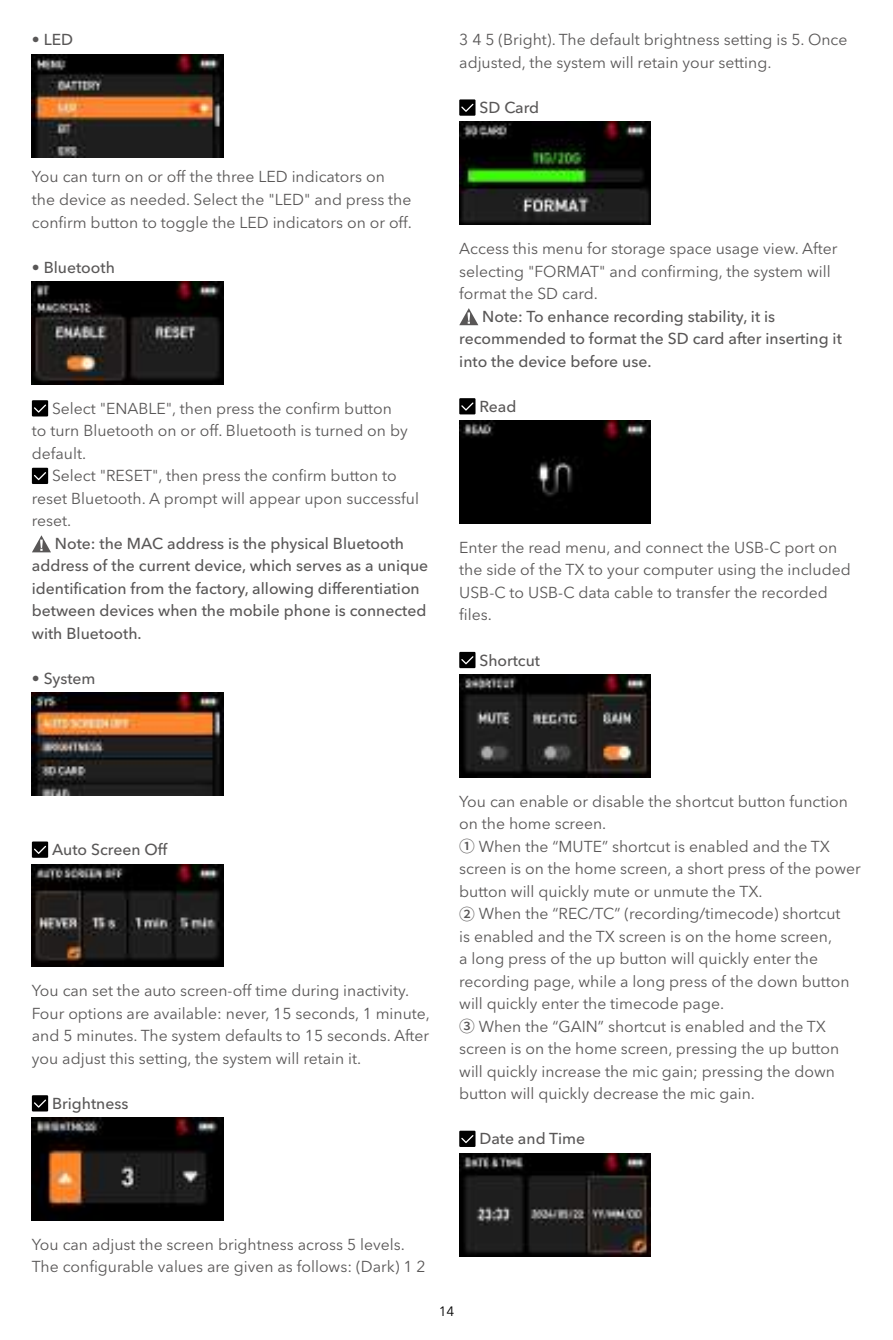
<style>
.page{position:relative;width:893px;height:1340px;background:#fff}
.page>*{position:absolute;margin:0;border:0;box-sizing:border-box;transform-origin:0 0}
.t1{font:15.75px/22.5px "Avenir Next LT Pro";color:#595757}
.t2{font:500 15.75px/22.3px "Avenir Next LT Pro";color:#595757}
.t3{font:13.5px "Avenir Next LT Pro";color:#000}
.s1{font-weight:400}
.s2{font-family:"Noto Sans Hans";font-weight:500}
</style>
<div class="page">
<img style="left:32px;top:54px;width:191px;height:103px">
<img style="left:32px;top:281px;width:191px;height:103px">
<div style="left:32px;top:400px;width:16px;height:16px;background:#000"></div>
<svg style="left:34px;top:404px;width:12px;height:8px"></svg>
<div style="left:32px;top:468px;width:16px;height:16px;background:#000"></div>
<svg style="left:34px;top:472px;width:12px;height:8px"></svg>
<svg style="left:32px;top:535px;width:19px;height:17px"></svg>
<img style="left:32px;top:693px;width:191px;height:102px">
<div style="left:32px;top:841px;width:16px;height:16px;background:#000"></div>
<svg style="left:34px;top:845px;width:12px;height:9px"></svg>
<img style="left:32px;top:864px;width:191px;height:102px">
<div style="left:32px;top:1095px;width:16px;height:16px;background:#000"></div>
<svg style="left:34px;top:1099px;width:12px;height:8px"></svg>
<img style="left:32px;top:1117px;width:191px;height:103px">
<div style="left:459px;top:99px;width:16px;height:17px;background:#000"></div>
<svg style="left:461px;top:104px;width:12px;height:8px"></svg>
<img style="left:459px;top:122px;width:192px;height:103px">
<svg style="left:459px;top:308px;width:19px;height:17px"></svg>
<div style="left:459px;top:398px;width:16px;height:16px;background:#000"></div>
<svg style="left:461px;top:402px;width:12px;height:8px"></svg>
<img style="left:459px;top:420px;width:192px;height:103px">
<div style="left:459px;top:652px;width:16px;height:16px;background:#000"></div>
<svg style="left:461px;top:656px;width:12px;height:8px"></svg>
<img style="left:459px;top:674px;width:192px;height:103px">
<div style="left:459px;top:1130px;width:16px;height:16px;background:#000"></div>
<svg style="left:461px;top:1135px;width:12px;height:8px"></svg>
<img style="left:459px;top:1153px;width:192px;height:103px">
<p class="t2" style="left:32px;top:29px;width:43px"><span class="s1">•</span> LED</p>
<p class="t1" style="left:32px;top:166px;width:381px">You can turn on or off the three LED indicators on the device as needed. Select the "LED" and press the confirm button to toggle the LED indicators on or off.</p>
<p class="t2" style="left:32px;top:256px;width:84px"><span class="s1">•</span> Bluetooth</p>
<p class="t1" style="left:32px;top:397px;width:377px;text-indent:20px">Select "ENABLE", then press the confirm button to turn Bluetooth on or off. Bluetooth is turned on by default.</p>
<p class="t1" style="left:32px;top:465px;width:389px;text-indent:20px">Select "RESET", then press the confirm button to reset Bluetooth. A prompt will appear upon successful reset.</p>
<p class="t2" style="left:32px;top:532px;width:398px;text-indent:23px">Note: the MAC address is the physical Bluetooth address of the current device, which serves as a unique identification from the factory, allowing differentiation between devices when the mobile phone is connected with Bluetooth.</p>
<p class="t2" style="left:32px;top:667px;width:65px"><span class="s1">•</span> System</p>
<p class="t1" style="left:459px;top:29px;width:390px">3 4 5 (Bright). The default brightness setting is 5. Once adjusted, the system will retain your setting.</p>
<p class="t2" style="left:479px;top:96px;width:61px">SD Card</p>
<p class="t1" style="left:459px;top:237px;width:380px">Access this menu for storage space usage view. After selecting "FORMAT" and confirming, the system will format the SD card.</p>
<p class="t2" style="left:459px;top:305px;width:384px;text-indent:23px">Note: To enhance recording stability, it is recommended to format the SD card after inserting it into the device before use.</p>
<p class="t2" style="left:479px;top:395px;width:38px">Read</p>
<p class="t1" style="left:459px;top:536px;width:393px">Enter the read menu, and connect the USB-C port on the side of the TX to your computer using the included USB-C to USB-C data cable to transfer the recorded files.</p>
<p class="t2" style="left:479px;top:649px;width:62px">Shortcut</p>
<p class="t2" style="left:52px;top:838px;width:117px">Auto Screen Off</p>
<p class="t1" style="left:32px;top:979px;width:400px">You can set the auto screen-off time during inactivity.<br>Four options are available: never, 15 seconds, 1 minute, and 5 minutes. The system defaults to 15 seconds. After you adjust this setting, the system will retain it.</p>
<p class="t2" style="left:52px;top:1092px;width:78px">Brightness</p>
<p class="t1" style="left:459px;top:789px;width:403px">You can enable or disable the shortcut button function on the home screen.<br><span class="s2">①</span> When the “MUTE” shortcut is enabled and the TX screen is on the home screen, a short press of the power button will quickly mute or unmute the TX.<br><span class="s2">②</span> When the “REC/TC” (recording/timecode) shortcut<br>is enabled and the TX screen is on the home screen,<br>a long press of the up button will quickly enter the recording page, while a long press of the down button will quickly enter the timecode page.<br><span class="s2">③</span> When the “GAIN” shortcut is enabled and the TX screen is on the home screen, pressing the up button will quickly increase the mic gain; pressing the down button will quickly decrease the mic gain.</p>
<p class="t2" style="left:479px;top:1127px;width:107px">Date and Time</p>
<p class="t1" style="left:32px;top:1232px;width:395px">You can adjust the screen brightness across 5 levels.<br>The configurable values are given as follows: (Dark) 1 2</p>
<p class="t3" style="left:439px;top:1303px;width:17px">14</p>
</div>
